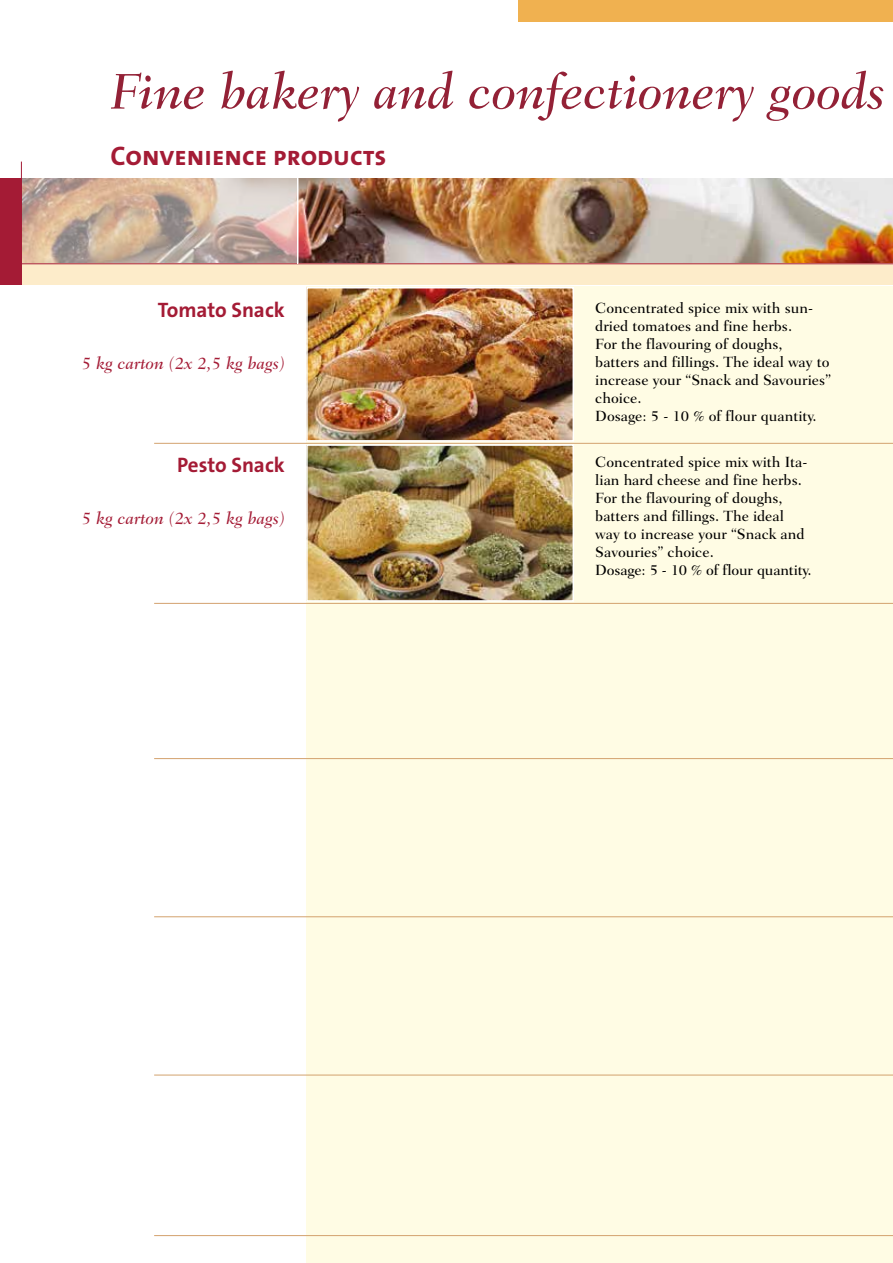
<style>
.page{position:relative;width:893px;height:1263px;background:#fff}
.page>*{position:absolute;margin:0;border:0;box-sizing:border-box;transform-origin:0 0}
.t1{font:italic 500 51px "Fairfield LT Std";color:#932136}
.t2{font:27px "The Sans LP7 Bld";color:#a41b35}
.t3{font:21px "The Sans LP7 Bld";letter-spacing:-.005em;color:#a41b35}
.t4{font:italic 500 17.25px "Fairfield LT Std";color:#a41b35}
.t5{font:500 15px/18px "Fairfield LT Std";color:#000}
</style>
<div class="page">
<img style="left:298px;top:179px;width:595px;height:84px">
<svg style="left:22px;top:179px;width:275px;height:84px;background:#c8b1a0"></svg>
<div style="left:0;top:264px;width:893px;height:21px;background:#fdecca"></div>
<div style="left:0;top:179px;width:21px;height:106px;background:#a41b35"></div>
<svg style="left:880px;top:264px;width:13px;height:1px"></svg>
<hr style="left:21px;top:162px;width:1px;height:123px;background:#a41b35">
<hr style="left:0;top:263px;width:893px;height:1px;background:#a41b35">
<div style="left:519px;top:0;width:374px;height:21px;background:#f0b150"></div>
<hr style="left:297px;top:178px;width:1px;height:86px;background:#fff">
<div style="left:306px;top:287px;width:268px;height:976px;background:#fffce4"></div>
<div style="left:574px;top:287px;width:319px;height:976px;background:#fffce4"></div>
<img style="left:309px;top:290px;width:262px;height:149px">
<div style="left:306px;top:287px;width:268px;height:155px;border:2px solid #fff"></div>
<img style="left:309px;top:447px;width:262px;height:152px">
<div style="left:306px;top:444px;width:268px;height:158px;border:2px solid #fff"></div>
<hr style="left:154px;top:443px;width:739px;height:1px;background:#d3a26e">
<hr style="left:154px;top:603px;width:739px;height:1px;background:#d3a26e">
<hr style="left:154px;top:758px;width:739px;height:1px;background:#d3a26e">
<hr style="left:154px;top:916px;width:739px;height:1px;background:#d3a26e">
<hr style="left:154px;top:1075px;width:739px;height:1px;background:#d3a26e">
<hr style="left:154px;top:1235px;width:739px;height:1px;background:#d3a26e">
<h1 class="t1" style="left:111px;top:61px;width:776px">Fine bakery and confectionery goods</h1>
<h2 class="t2" style="left:111px;top:138px;width:277px">Convenience products</h2>
<h3 class="t3" style="left:158px;top:297px;width:128px">Tomato Snack</h3>
<p class="t4" style="left:82px;top:353px;width:205px">5 kg carton (2x 2,5 kg bags)</p>
<h3 class="t3" style="left:177px;top:451px;width:109px">Pesto Snack</h3>
<p class="t4" style="left:82px;top:508px;width:205px">5 kg carton (2x 2,5 kg bags)</p>
<p class="t5" style="left:595px;top:299px;width:237px">Concentrated spice mix with sun&shy;dried tomatoes and fine herbs.<br>For the flavouring of doughs,<br>batters and fillings. The ideal way to increase your “Snack and Savouries” choice.<br>Dosage: 5 - 10 % of flour quantity.</p>
<p class="t5" style="left:595px;top:453px;width:218px">Concentrated spice mix with Ita&shy;lian hard cheese and fine herbs.<br>For the flavouring of doughs, batters and fillings. The ideal way to increase your “Snack and<br>Savouries” choice.<br>Dosage: 5 - 10 % of flour quantity.</p>
</div>
